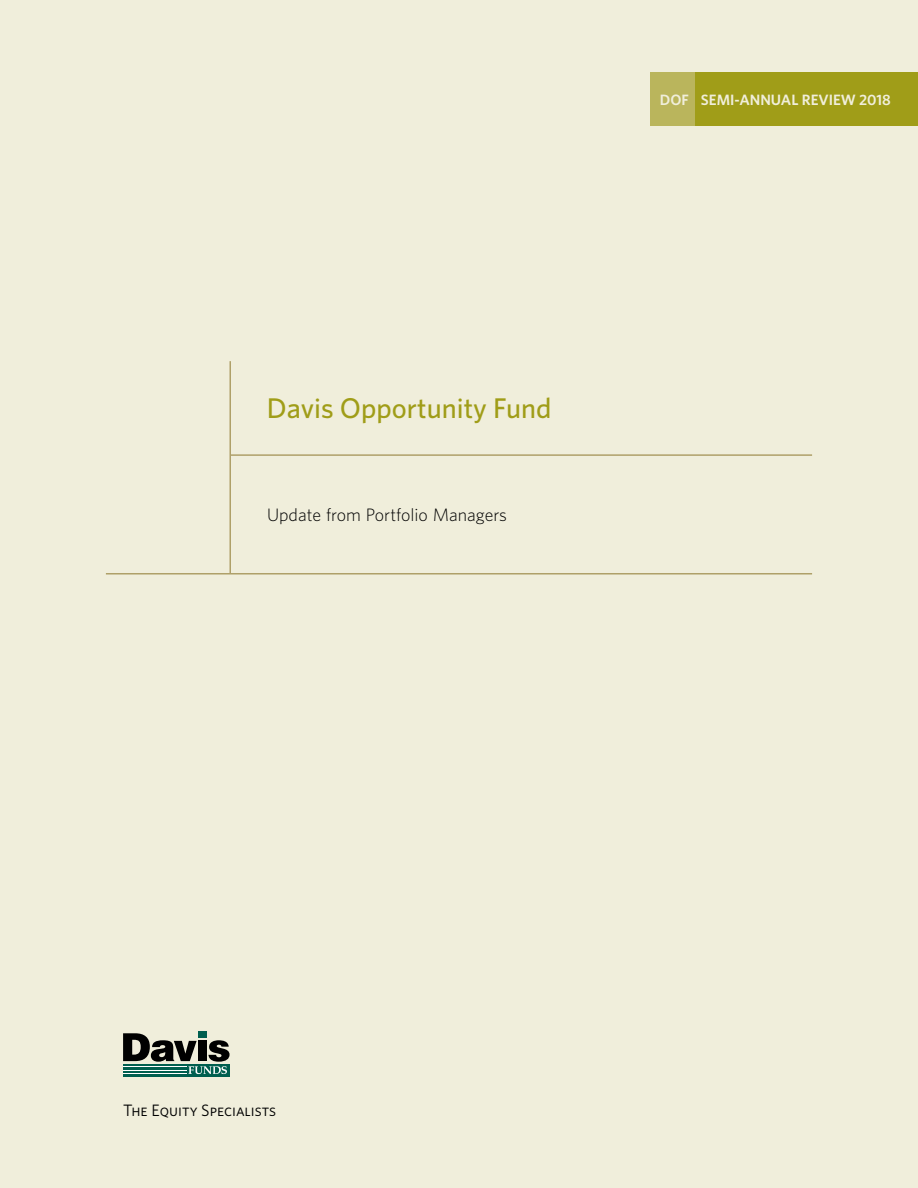
<style>
.page{position:relative;width:918px;height:1188px;background:#f0eedb}
.page>*{position:absolute;margin:0;border:0;box-sizing:border-box;transform-origin:0 0}
.t1{font:500 28.5px "Whitney";color:#a09d18}
.LC_Heading_1{font:300 18px "Whitney";color:#000}
.t2{font:16.5px "Whitney";color:#000}
.Color_Bar{font:600 15px "Whitney";color:#f0eedb}
</style>
<div class="page">
<hr style="left:230px;top:361px;width:1px;height:213px;background:#afa069">
<hr style="left:230px;top:454px;width:582px;height:2px;background:#afa069">
<hr style="left:106px;top:573px;width:706px;height:2px;background:#afa069">
<div style="left:199px;top:1031px;width:8px;height:7px;background:#005f4f"></div>
<div style="left:123px;top:1064px;width:106px;height:12px;background:#005f4f"></div>
<svg style="left:123px;top:1033px;width:107px;height:41px"></svg>
<hr style="left:123px;top:1066px;width:63px;height:1px;background:#fff">
<hr style="left:123px;top:1070px;width:63px;height:1px;background:#fff">
<hr style="left:123px;top:1073px;width:63px;height:1px;background:#fff">
<div style="left:695px;top:72px;width:223px;height:54px;background:#a09d18"></div>
<div style="left:651px;top:72px;width:44px;height:54px;background:#bab55c"></div>
<p class="Color_Bar" style="left:660px;top:90px;width:31px">DOF</p>
<p class="Color_Bar" style="left:701px;top:90px;width:192px">SEMI-ANNUAL REVIEW 2018</p>
<p class="t1" style="left:267px;top:390px;width:286px">Davis Opportunity Fund</p>
<p class="LC_Heading_1" style="left:267px;top:503px;width:242px">Update from Portfolio Managers</p>
<p class="t2" style="left:123px;top:1099px;width:155px">The Equity Specialists</p>
</div>
